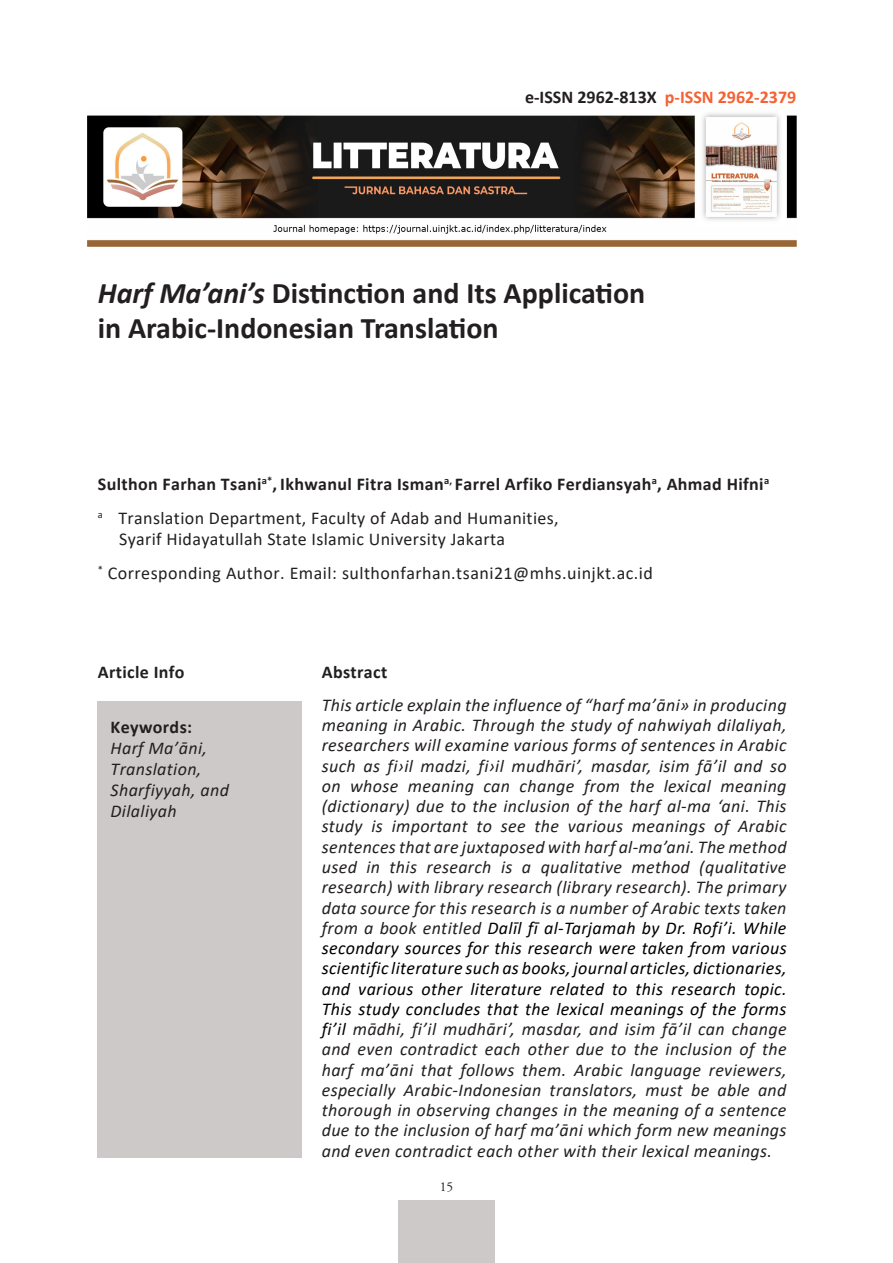
<style>
.page{position:relative;width:893px;height:1263px;background:#fff}
.page>*{position:absolute;margin:0;border:0;box-sizing:border-box;transform-origin:0 0}
.t1{font:700 30px/34.5px "Calibri";color:#231f20}
.t2{font:italic 18px/20.2px "Calibri";letter-spacing:.02em;color:#231f20;text-align:justify}
.t3{font:700 18px/33.8px "Calibri";letter-spacing:.02em;color:#231f20}
.t4{font:18px/33.8px "Calibri";letter-spacing:.025em;color:#231f20}
.t5{font:700 18px "Calibri";color:#231f20}
.t6{font:13.5px "Adobe Garamond Pro";color:#231f20}
.s1{color:#f46133}
.s2{font-style:italic}
.s3{font-weight:400}
.s4{color:#000}
</style>
<div class="page">
<img style="left:88px;top:113px;width:709px;height:133px">
<div style="left:98px;top:701px;width:204px;height:457px;background:#cdc9c8"></div>
<div style="left:398px;top:1201px;width:97px;height:62px;background:#cdc9c8"></div>
<p class="t5" style="left:525px;top:84px;width:273px">e-ISSN 2962-813X <span class="s1">p-ISSN 2962-2379</span></p>
<h1 class="t1" style="left:98px;top:276px;width:549px"><span class="s2">Harf Ma’ani’s</span> Distinction and Its Application in Arabic-Indonesian Translation</h1>
<p class="t3" style="left:98px;top:467px;width:673px">Sulthon Farhan Tsani<sup>a*</sup>, Ikhwanul Fitra Isman<sup>a,</sup> Farrel Arfiko Ferdiansyah<sup>a</sup>, Ahmad Hifni<sup>a </sup><sup>a</sup> <span class="s3">Translation Department, Faculty of Adab and Humanities,</span></p>
<p class="t4" style="left:98px;top:522px;width:557px;text-indent:21px">Syarif Hidayatullah State Islamic University Jakarta<br><sup>*</sup> Corresponding Author. Email: sulthonfarhan.tsani21@mhs.uinjkt.ac.id</p>
<p class="t3" style="left:98px;top:655px;width:88px">Article Info</p>
<p class="t3" style="left:111px;top:710px;width:83px">Keywords:</p>
<p class="t2" style="left:111px;top:737px;width:120px;line-height:21px;text-align:left">Harf Ma’āni,<br>Translation,<br>Sharfiyyah, and<br>Dilaliyah</p>
<p class="t3" style="left:322px;top:655px;width:67px">Abstract</p>
<p class="t2" style="left:322px;top:694px;width:466px">This article explain the influence of “harf ma’āni» in producing meaning in Arabic. Through the study of nahwiyah dilaliyah, researchers will examine various forms of sentences in Arabic such as fi›il madzi, fi›il mudhāri’, masdar, isim fā’il and so on whose meaning can change from the lexical meaning (dictionary) due to the inclusion of the harf al-ma ‘ani. This study is important to see the various meanings of Arabic sentences that are juxtaposed with harf al-ma’ani. The method used in this research is a qualitative method (qualitative research) with library research (library research). The primary data source for this research is a number of Arabic texts taken from a book entitled <span class="s4">Dalīl fī al-Tarjamah by Dr. Rofi’i. While secondary sources for this research were taken from various scientific literature such as books, journal articles, dictionaries, and various other literature related to this research topic.<br>This study concludes that the lexical meanings of the forms fi’il</span> mādhi, fi’il mudhāri’, masdar, and isim fā’il can change and even contradict each other due to the inclusion of the harf ma’āni that follows them. Arabic language reviewers, especially Arabic-Indonesian translators, must be able and thorough in observing changes in the meaning of a sentence due to the inclusion of harf ma’āni which form new meanings and even contradict each other with their lexical meanings.</p>
<p class="t6" style="left:440px;top:1179px;width:15px">15</p>
</div>
